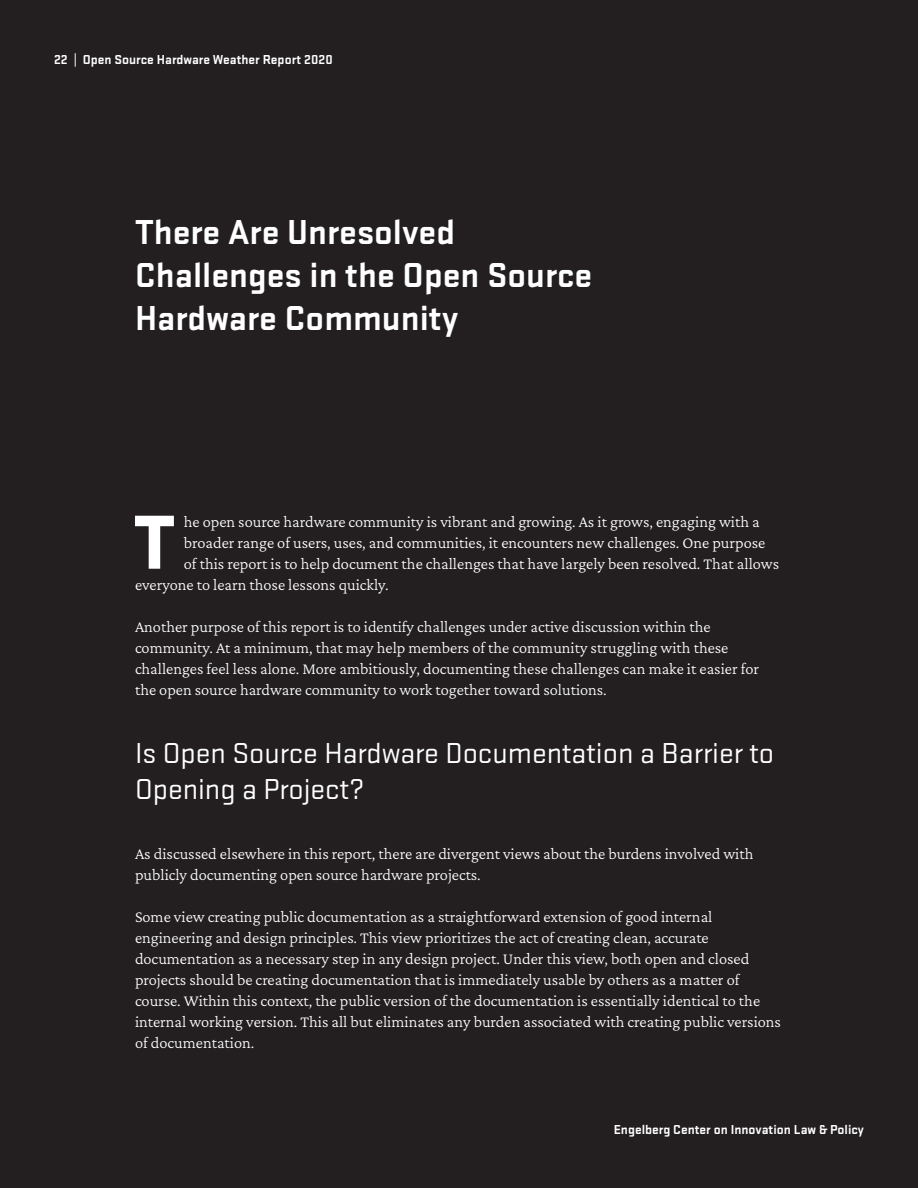
<style>
.page{position:relative;width:918px;height:1188px;background:#231f20}
.page>*{position:absolute;margin:0;border:0;box-sizing:border-box;transform-origin:0 0}
.t1{font:900 79.5px "Stratum 1";color:#fff}
.t2{font:700 36px/43.2px "Stratum 1";color:#fff}
.t3{font:30px/36px "Stratum 1";color:#fff}
.t4{font:300 16.5px/21px "Crimson Pro";color:#fff}
.t5{font:700 13.5px "Stratum 1";color:#fff}
</style>
<div class="page">
<p class="t5" style="left:54px;top:51px;width:280px">22 | Open Source Hardware Weather Report 2020</p>
<h2 class="t2" style="left:135px;top:208px;width:459px">There Are Unresolved<br>Challenges in the Open Source<br>Hardware Community</h2>
<p class="t1" style="left:133px;top:484px;width:44px">T</p>
<p class="t4" style="left:184px;top:511px;width:577px">he open source hardware community is vibrant and growing. As it grows, engaging with a</p>
<p class="t4" style="left:184px;top:532px;width:583px">broader range of users, uses, and communities, it encounters new challenges. One purpose</p>
<p class="t4" style="left:184px;top:553px;width:597px">of this report is to help document the challenges that have largely been resolved. That allows</p>
<p class="t4" style="left:135px;top:574px;width:255px">everyone to learn those lessons quickly.</p>
<p class="t4" style="left:135px;top:616px;width:626px">Another purpose of this report is to identify challenges under active discussion within the community. At a minimum, that may help members of the community struggling with these challenges feel less alone. More ambitiously, documenting these challenges can make it easier for the open source hardware community to work together toward solutions.</p>
<h3 class="t3" style="left:135px;top:734px;width:641px">Is Open Source Hardware Documentation a Barrier to<br>Opening a Project?</h3>
<p class="t4" style="left:135px;top:842px;width:620px">As discussed elsewhere in this report, there are divergent views about the burdens involved with publicly documenting open source hardware projects.</p>
<p class="t4" style="left:135px;top:905px;width:648px">Some view creating public documentation as a straightforward extension of good internal engineering and design principles. This view prioritizes the act of creating clean, accurate documentation as a necessary step in any design project. Under this view, both open and closed projects should be creating documentation that is immediately usable by others as a matter of course. Within this context, the public version of the documentation is essentially identical to the internal working version. This all but eliminates any burden associated with creating public versions of documentation.</p>
<p class="t5" style="left:614px;top:1121px;width:252px">Engelberg Center on Innovation Law &amp; Policy</p>
</div>
